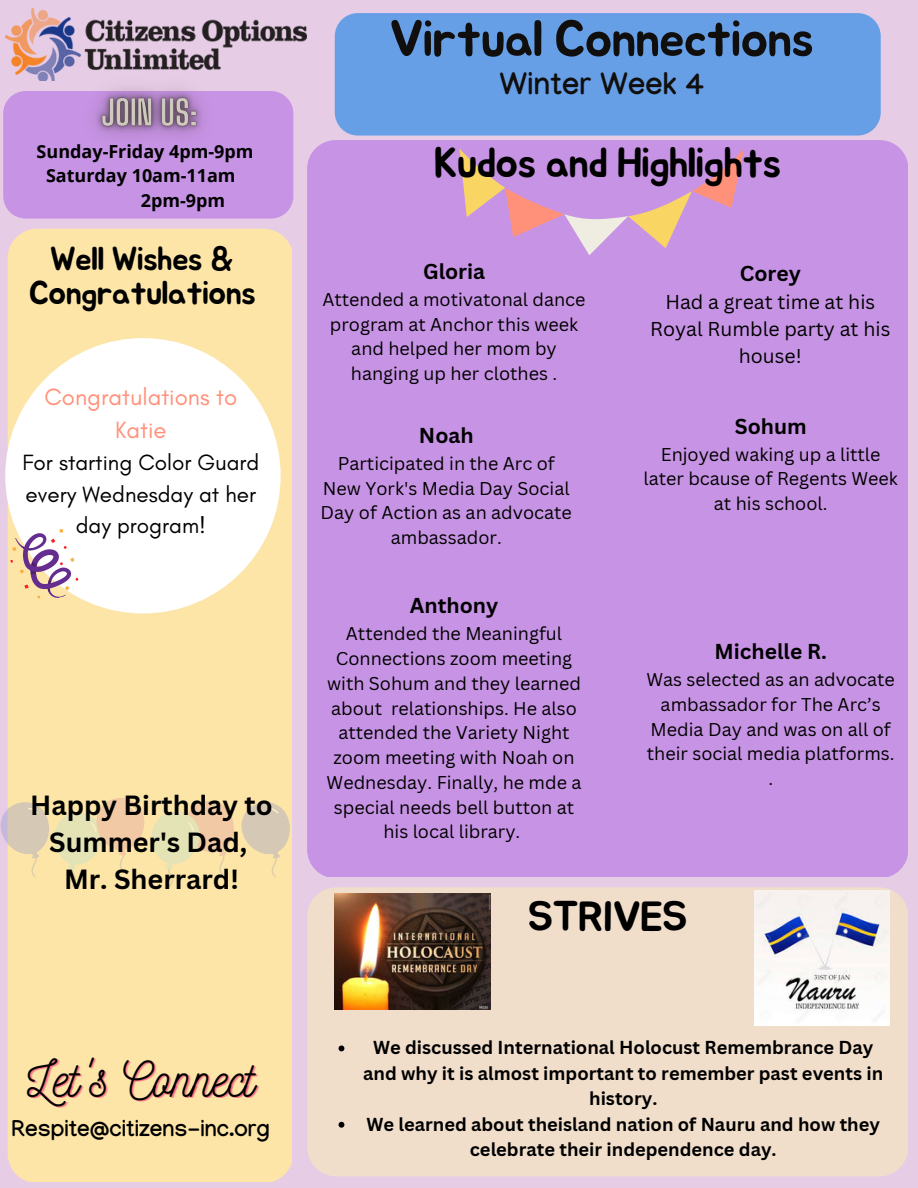
<style>
.page{position:relative;width:918px;height:1188px;background:#e7cce6}
.page>*{position:absolute;margin:0;border:0;box-sizing:border-box;transform-origin:0 0}
.t1{font:51px "Jua";letter-spacing:-.025em;color:#100f0d}
.t2{font:49.95px "Nickainley";color:#000}
.t3{font:42px "Jua";letter-spacing:-.025em;color:#000}
.t4{font:33px/33.8px "Jua";letter-spacing:-.025em;color:#000;text-align:center}
.t5{font:700 30.9px "Manjari";letter-spacing:.01em;color:#100f0d}
.t6{font:700 27px/37.2px "Canva Sans";color:#000;text-align:center}
.t7{font:24px/32.7px "Glacial Indifference";color:#ff917b;text-align:center}
.t8{font:700 22.8px "Manjari";color:#000}
.t9{font:22.5px/31.5px "Glacial Indifference";color:#000;text-align:center}
.t10{font:700 21px "Canva Sans";color:#000}
.t11{font:19.5px/27px "Canva Sans";color:#000;text-align:center}
.t12{font:700 18.3px/25.5px "Canva Sans";color:#000;text-align:center}
.t13{font:18px/24.8px "Canva Sans";color:#000;text-align:center}
.t14{font:700 18px "Open Sans";color:#000}
</style>
<div class="page">
<div style="left:307px;top:140px;width:600px;height:737px;background:#c793e4;border-radius:29px"></div>
<div style="left:307px;top:887px;width:601px;height:289px;background:#f2e1c7;border-radius:29px"></div>
<img style="left:5px;top:9px;width:302px;height:72px">
<div style="left:335px;top:13px;width:546px;height:123px;background:#659fe8;border-radius:23px"></div>
<div style="left:3px;top:91px;width:290px;height:127px;background:#c793e4;border-radius:22px"></div>
<div style="left:8px;top:229px;width:284px;height:953px;background:#fde5a8;border-radius:30px"></div>
<img style="left:335px;top:894px;width:155px;height:116px">
<img style="left:755px;top:891px;width:135px;height:135px">
<div style="left:5px;top:338px;width:276px;height:275px;background:#fff;border-radius:50%"></div>
<svg style="left:460px;top:149px;width:284px;height:106px"></svg>
<svg style="left:10px;top:527px;width:69px;height:72px"></svg>
<svg style="left:0;top:797px;width:290px;height:90px"></svg>
<img style="left:62px;top:55px;width:175px;height:81px">
<svg style="left:339px;top:1046px;width:5px;height:5px"></svg>
<svg style="left:339px;top:1122px;width:5px;height:6px"></svg>
<p class="t14" style="left:37px;top:139px;width:218px">Sunday-Friday 4pm-9pm</p>
<p class="t14" style="left:46px;top:163px;width:191px">Saturday 10am-11am</p>
<p class="t14" style="left:141px;top:187px;width:86px">2pm-9pm</p>
<h3 class="t4" style="left:29px;top:244px;width:229px">Well Wishes &amp;<br>Congratulations</h3>
<h3 class="t7" style="left:44px;top:380px;width:194px">Congratulations to<br>Katie</h3>
<p class="t9" style="left:22px;top:447px;width:239px">For starting Color Guard every Wednesday at her day program!</p>
<h3 class="t6" style="left:30px;top:786px;width:244px">Happy Birthday to<br>Summer's Dad,<br>Mr. Sherrard!</h3>
<h2 class="t2" style="left:27px;top:1047px;width:229px">Let's Connect</h2>
<p class="t8" style="left:12px;top:1120px;width:260px">Respite@citizens-inc.org</p>
<h1 class="t1" style="left:389px;top:15px;width:426px">Virtual Connections</h1>
<h3 class="t5" style="left:500px;top:71px;width:206px">Winter Week 4</h3>
<h3 class="t3" style="left:434px;top:143px;width:349px">Kudos and Highlights</h3>
<p class="t10" style="left:423px;top:256px;width:64px">Gloria</p>
<p class="t13" style="left:322px;top:286px;width:265px">Attended a motivatonal dance program at Anchor this week and helped her mom by hanging up her clothes .</p>
<p class="t10" style="left:419px;top:420px;width:56px">Noah</p>
<p class="t13" style="left:321px;top:450px;width:253px">Participated in the Arc of<br>New York's Media Day Social<br>Day of Action as an advocate ambassador.</p>
<p class="t10" style="left:410px;top:591px;width:90px">Anthony</p>
<p class="t13" style="left:327px;top:621px;width:256px">Attended the Meaningful<br>Connections zoom meeting with Sohum and they learned about relationships. He also attended the Variety Night zoom meeting with Noah on<br>Wednesday. Finally, he mde a special needs bell button at his local library.</p>
<p class="t10" style="left:740px;top:258px;width:63px">Corey</p>
<p class="t11" style="left:650px;top:288px;width:242px">Had a great time at his<br>Royal Rumble party at his house!</p>
<p class="t10" style="left:735px;top:411px;width:73px">Sohum</p>
<p class="t13" style="left:643px;top:441px;width:256px">Enjoyed waking up a little later bcause of Regents Week at his school.</p>
<p class="t10" style="left:714px;top:637px;width:114px">Michelle R.</p>
<p class="t13" style="left:646px;top:667px;width:250px">Was selected as an advocate ambassador for The Arc’s<br>Media Day and was on all of their social media platforms. .</p>
<h3 class="t3" style="left:528px;top:897px;width:161px">STRIVES</h3>
<p class="t12" style="left:363px;top:1034px;width:521px">We discussed International Holocust Remembrance Day and why it is almost important to remember past events in history.<br>We learned about theisland nation of Nauru and how they celebrate their independence day.</p>
</div>
